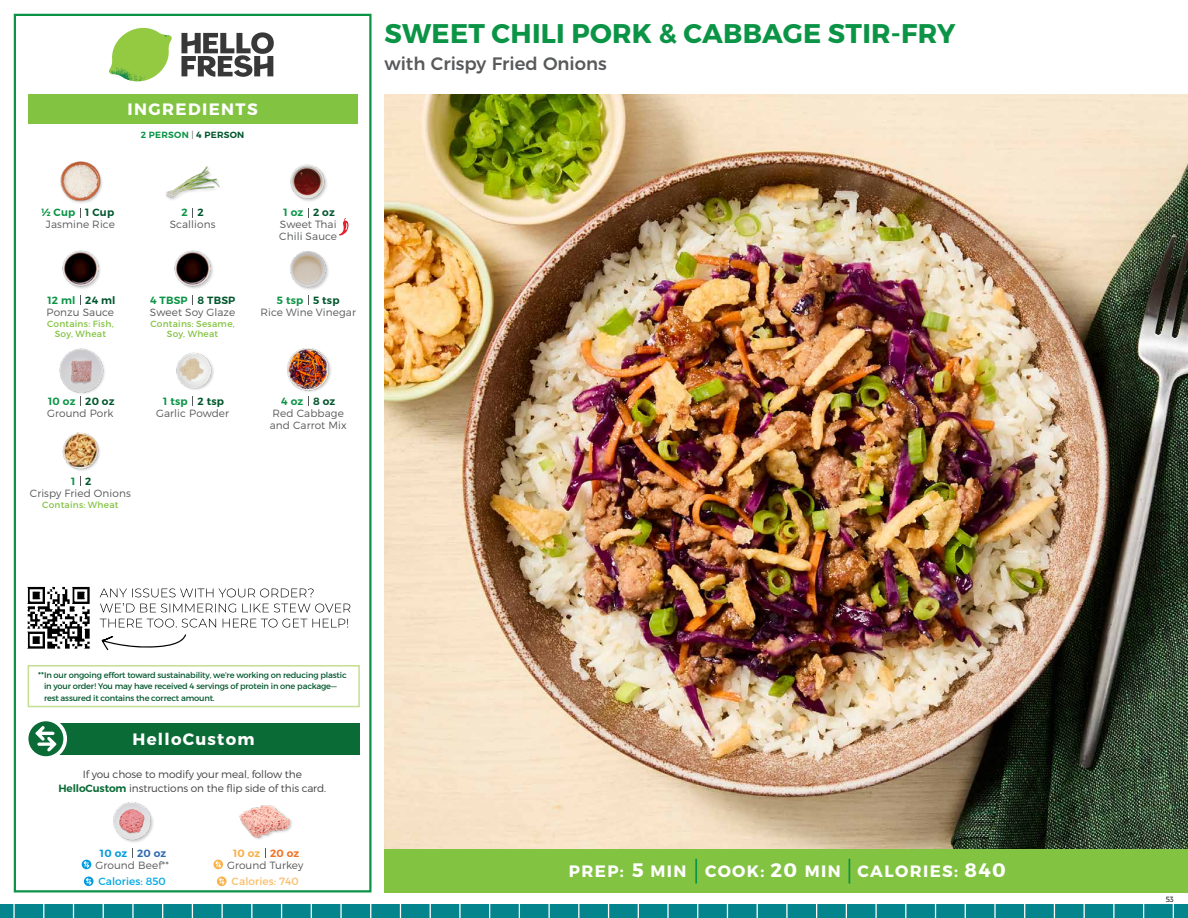
<style>
.page{position:relative;width:1188px;height:918px;background:#fff}
.page>*{position:absolute;margin:0;border:0;box-sizing:border-box;transform-origin:0 0}
.t1{font:700 27px "Montserrat";letter-spacing:.01em;color:#0b9446}
.t2{font:500 18px "Montserrat";color:#58595b}
.t3{font:700 16.5px "Montserrat";letter-spacing:.085em;color:#fff}
.t4{font:300 10.5px/12px "Montserrat";letter-spacing:.01em;color:#58595b}
.t5{font:300 10.5px/13.5px "Montserrat";letter-spacing:-.01em;color:#414042;text-align:center}
.t6{font:600 10.5px "Montserrat";letter-spacing:.02em;color:#00562c}
.t7{font:600 10.5px "Montserrat";letter-spacing:.02em;color:#0b9446}
.t8{font:10.5px "Montserrat";letter-spacing:.01em;color:#00a8e3}
.t9{font:10.5px "Montserrat";letter-spacing:.01em;color:#fabe6b}
.t10{font:600 10.5px "Montserrat";letter-spacing:.02em;color:#009bdf}
.t11{font:600 10.5px "Montserrat";letter-spacing:.02em;color:#f8af45}
.t12{font:9px/10.5px "Montserrat";letter-spacing:.025em;color:#82c341;text-align:center}
.t13{font:600 9px "Montserrat";letter-spacing:.03em;color:#0b9446}
.t14{font:8.25px/11.2px "Montserrat";letter-spacing:-.02em;color:#00562c}
.t15{font:300 7.5px "Montserrat";color:#000}
.s1{font-weight:300;color:#58595b}
.s2{color:#00562c}
.s3{font-size:8.4px}
.s4{font-weight:600;color:#0b6b37}
.s5{color:#3069b3}
.s6{color:#f37121}
.s7{font-size:19.5px}
</style>
<div class="page">
<div style="left:0;top:905px;width:1188px;height:13px;background:#04858e"></div>
<svg style="left:1084px;top:905px;width:1px;height:13px"></svg>
<svg style="left:1113px;top:905px;width:2px;height:13px"></svg>
<svg style="left:1054px;top:905px;width:1px;height:13px"></svg>
<svg style="left:1024px;top:905px;width:1px;height:13px"></svg>
<svg style="left:994px;top:905px;width:2px;height:13px"></svg>
<svg style="left:965px;top:905px;width:1px;height:13px"></svg>
<svg style="left:935px;top:905px;width:1px;height:13px"></svg>
<svg style="left:905px;top:905px;width:1px;height:13px"></svg>
<svg style="left:875px;top:905px;width:2px;height:13px"></svg>
<svg style="left:846px;top:905px;width:1px;height:13px"></svg>
<svg style="left:816px;top:905px;width:1px;height:13px"></svg>
<svg style="left:786px;top:905px;width:2px;height:13px"></svg>
<svg style="left:757px;top:905px;width:1px;height:13px"></svg>
<svg style="left:727px;top:905px;width:1px;height:13px"></svg>
<svg style="left:697px;top:905px;width:1px;height:13px"></svg>
<svg style="left:667px;top:905px;width:2px;height:13px"></svg>
<svg style="left:638px;top:905px;width:1px;height:13px"></svg>
<svg style="left:608px;top:905px;width:1px;height:13px"></svg>
<svg style="left:578px;top:905px;width:1px;height:13px"></svg>
<svg style="left:548px;top:905px;width:2px;height:13px"></svg>
<svg style="left:519px;top:905px;width:1px;height:13px"></svg>
<svg style="left:1173px;top:905px;width:1px;height:13px"></svg>
<svg style="left:1143px;top:905px;width:1px;height:13px"></svg>
<svg style="left:192px;top:905px;width:1px;height:13px"></svg>
<svg style="left:222px;top:905px;width:1px;height:13px"></svg>
<svg style="left:162px;top:905px;width:1px;height:13px"></svg>
<svg style="left:132px;top:905px;width:2px;height:13px"></svg>
<svg style="left:103px;top:905px;width:1px;height:13px"></svg>
<svg style="left:73px;top:905px;width:1px;height:13px"></svg>
<svg style="left:43px;top:905px;width:1px;height:13px"></svg>
<svg style="left:13px;top:905px;width:2px;height:13px"></svg>
<svg style="left:340px;top:905px;width:2px;height:13px"></svg>
<svg style="left:281px;top:905px;width:1px;height:13px"></svg>
<svg style="left:251px;top:905px;width:1px;height:13px"></svg>
<svg style="left:400px;top:905px;width:1px;height:13px"></svg>
<svg style="left:430px;top:905px;width:1px;height:13px"></svg>
<svg style="left:370px;top:905px;width:1px;height:13px"></svg>
<svg style="left:311px;top:905px;width:1px;height:13px"></svg>
<svg style="left:489px;top:905px;width:1px;height:13px"></svg>
<svg style="left:459px;top:905px;width:2px;height:13px"></svg>
<div style="left:384px;top:849px;width:804px;height:43px;background:#82c341"></div>
<svg style="left:181px;top:32px;width:93px;height:45px"></svg>
<svg style="left:114px;top:28px;width:55px;height:36px"></svg>
<img style="left:143px;top:28px;width:29px;height:24px">
<img style="left:112px;top:48px;width:54px;height:10px">
<img style="left:109px;top:52px;width:55px;height:30px">
<img style="left:142px;top:58px;width:24px;height:23px">
<div style="left:28px;top:94px;width:330px;height:30px;background:#82c341"></div>
<div style="left:14px;top:14px;width:358px;height:878px;border:2px solid #0b9446"></div>
<img style="left:384px;top:94px;width:804px;height:755px">
<img style="left:174px;top:250px;width:39px;height:39px">
<img style="left:290px;top:251px;width:39px;height:39px">
<img style="left:165px;top:166px;width:55px;height:34px">
<img style="left:290px;top:164px;width:37px;height:37px">
<img style="left:62px;top:250px;width:38px;height:39px">
<div style="left:61px;top:161px;width:43px;height:43px;background:#000;opacity:.2"></div>
<img style="left:60px;top:161px;width:44px;height:41px">
<img style="left:176px;top:352px;width:38px;height:38px">
<div style="left:287px;top:349px;width:46px;height:44px;background:#000;opacity:.2"></div>
<img style="left:287px;top:349px;width:43px;height:43px">
<div style="left:60px;top:349px;width:47px;height:47px;background:#000;opacity:.2"></div>
<img style="left:59px;top:349px;width:48px;height:43px">
<img style="left:62px;top:432px;width:38px;height:39px">
<svg style="left:339px;top:218px;width:10px;height:17px"></svg>
<div style="left:28px;top:665px;width:332px;height:42px;border:2px solid #c5de92"></div>
<div style="left:33px;top:723px;width:327px;height:31px;background:#0b6b37"></div>
<div style="left:25px;top:718px;width:42px;height:42px;background:#fff;border-radius:50%"></div>
<div style="left:28px;top:721px;width:35px;height:35px;background:#0a6b37;border-radius:50%"></div>
<svg style="left:35px;top:726px;width:22px;height:26px"></svg>
<img style="left:113px;top:802px;width:40px;height:41px">
<svg style="left:82px;top:860px;width:9px;height:9px"></svg>
<svg style="left:84px;top:861px;width:5px;height:7px"></svg>
<svg style="left:84px;top:877px;width:9px;height:9px"></svg>
<svg style="left:86px;top:878px;width:6px;height:7px"></svg>
<img style="left:239px;top:805px;width:53px;height:35px">
<hr style="left:695px;top:859px;width:2px;height:25px;background:#0b9446">
<svg style="left:849px;top:859px;width:1px;height:25px"></svg>
<img style="left:27px;top:586px;width:63px;height:63px">
<svg style="left:102px;top:634px;width:84px;height:16px"></svg>
<svg style="left:100px;top:619px;width:248px;height:9px"></svg>
<svg style="left:100px;top:603px;width:250px;height:9px"></svg>
<svg style="left:100px;top:588px;width:214px;height:9px"></svg>
<svg style="left:213px;top:860px;width:10px;height:9px"></svg>
<svg style="left:215px;top:861px;width:6px;height:7px"></svg>
<svg style="left:217px;top:877px;width:10px;height:9px"></svg>
<svg style="left:219px;top:878px;width:6px;height:7px"></svg>
<h3 class="t3" style="left:128px;top:99px;width:132px">INGREDIENTS</h3>
<p class="t13" style="left:141px;top:129px;width:105px">2 PERSON <span class="s1">|</span> <span class="s2">4 PERSON</span></p>
<p class="t7" style="left:41px;top:206px;width:36px">½ Cup</p>
<p class="t6" style="left:85px;top:206px;width:31px">1 Cup</p>
<p class="t7" style="left:181px;top:206px;width:8px">2</p>
<p class="t7" style="left:284px;top:206px;width:21px">1 oz</p>
<p class="t6" style="left:198px;top:206px;width:8px">2</p>
<p class="t6" style="left:313px;top:206px;width:23px">2 oz</p>
<p class="t4" style="left:46px;top:218px;width:70px">Jasmine Rice</p>
<p class="t4" style="left:170px;top:218px;width:47px">Scallions</p>
<p class="t4" style="left:279px;top:218px;width:59px">Sweet Thai<br>Chili Sauce</p>
<p class="t7" style="left:47px;top:293px;width:30px">12 ml</p>
<p class="t6" style="left:85px;top:293px;width:32px">24 ml</p>
<p class="t7" style="left:150px;top:293px;width:39px">4 TBSP</p>
<p class="t7" style="left:277px;top:293px;width:28px">5 tsp</p>
<p class="t6" style="left:198px;top:293px;width:39px">8 TBSP</p>
<p class="t6" style="left:313px;top:293px;width:28px">5 tsp</p>
<p class="t4" style="left:47px;top:306px;width:69px">Ponzu Sauce</p>
<p class="t12" style="left:47px;top:318px;width:68px">Contains: Fish,<br>Soy, Wheat</p>
<p class="t4" style="left:150px;top:306px;width:87px">Sweet Soy Glaze</p>
<p class="t12" style="left:151px;top:318px;width:86px">Contains: Sesame,<br>Soy, Wheat</p>
<p class="t4" style="left:260px;top:306px;width:97px">Rice Wine Vinegar</p>
<p class="t7" style="left:48px;top:395px;width:29px">10 oz</p>
<p class="t6" style="left:85px;top:395px;width:31px">20 oz</p>
<p class="t6" style="left:198px;top:395px;width:28px">2 tsp</p>
<p class="t6" style="left:313px;top:395px;width:24px">8 oz</p>
<p class="t7" style="left:163px;top:395px;width:26px">1 tsp</p>
<p class="t7" style="left:281px;top:395px;width:24px">4 oz</p>
<p class="t4" style="left:47px;top:407px;width:68px">Ground Pork</p>
<p class="t4" style="left:156px;top:407px;width:75px">Garlic Powder</p>
<p class="t4" style="left:270px;top:407px;width:79px">Red Cabbage and Carrot Mix</p>
<p class="t7" style="left:71px;top:475px;width:6px">1</p>
<p class="t6" style="left:85px;top:475px;width:8px">2</p>
<p class="t4" style="left:30px;top:487px;width:102px">Crispy Fried Onions</p>
<p class="t12" style="left:42px;top:499px;width:78px">Contains: Wheat</p>
<h1 class="t1" style="left:385px;top:17px;width:573px">SWEET CHILI PORK &amp; CABBAGE STIR-FRY</h1>
<h2 class="t2" style="left:384px;top:49px;width:224px">with Crispy Fried Onions</h2>
<p class="t14" style="left:44px;top:670px;width:304px;text-indent:-6px"><span class="s3">**</span>In our ongoing effort toward sustainability, we’re working on reducing plastic in your order! You may have received 4 servings of protein in one package— rest assured it contains the correct amount.</p>
<h3 class="t3" style="left:133px;top:729px;width:123px">HelloCustom</h3>
<p class="t5" style="left:58px;top:767px;width:269px">If you chose to modify your meal, follow the<br><span class="s4">HelloCustom</span> instructions on the flip side of this card.</p>
<p class="t10" style="left:100px;top:847px;width:68px">10 oz <span class="s5">20 oz</span></p>
<p class="t4" style="left:95px;top:859px;width:75px">Ground Beef**</p>
<p class="t8" style="left:98px;top:875px;width:69px">Calories: 850</p>
<p class="t11" style="left:233px;top:847px;width:68px">10 oz <span class="s6">20 oz</span></p>
<p class="t4" style="left:227px;top:859px;width:78px">Ground Turkey</p>
<p class="t9" style="left:232px;top:875px;width:69px">Calories: 740</p>
<h3 class="t3" style="left:569px;top:861px;width:438px">PREP: <span class="s7">5</span> MIN COOK: <span class="s7">20</span> MIN CALORIES: <span class="s7">840</span></h3>
<p class="t15" style="left:1166px;top:895px;width:10px">53</p>
</div>
